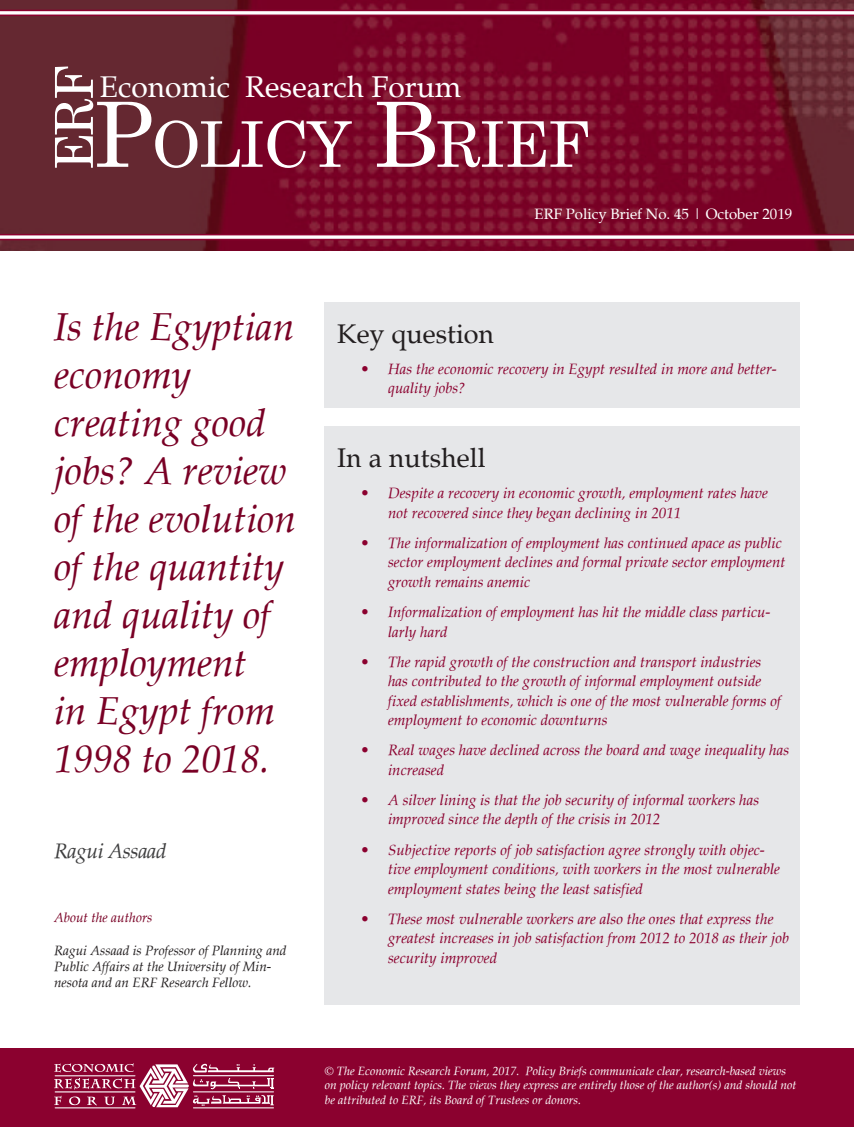
<style>
.page{position:relative;width:855px;height:1127px;background:#fff}
.page>*{position:absolute;margin:0;border:0;box-sizing:border-box;transform-origin:0 0}
.t1{font:63px "Century Schoolbook";letter-spacing:-.03em;color:#fff}
.t2{font:52.5px "Century Schoolbook";color:#fff}
.t3{font:italic 39px/48px "Palatia";color:#790025}
.t4{font:30px "Palatia";color:#fff}
.t5{font:27px "Palatia";color:#231f20}
.t6{font:italic 21px "Palatia";letter-spacing:-.02em;color:#3e3e3f}
.t7{font:italic 15px/19.5px "Palatia";color:#8b012f}
.t8{font:15px "Palatia";color:#fff}
.t9{font:italic 13.5px/16.2px "Palatia";color:#231f20}
.t10{font:italic 13.5px "Palatia";color:#790025}
.t11{font:italic 12px/14.4px "Palatia";color:#fff}
.s1{font-size:90px}
</style>
<div class="page">
<div style="left:324px;top:426px;width:476px;height:579px;background:#e6e7e9"></div>
<div style="left:324px;top:303px;width:476px;height:105px;background:#e6e7e9"></div>
<img style="left:0;top:0;width:854px;height:251px">
<div style="left:0;top:1048px;width:854px;height:79px;background:#8b012f"></div>
<svg style="left:0;top:234px;width:854px;height:6px"></svg>
<svg style="left:0;top:10px;width:854px;height:6px"></svg>
<svg style="left:54px;top:1063px;width:221px;height:45px"></svg>
<h2 class="t2" style="left:41px;top:171px;width:107px;rotate:-90deg">ERF</h2>
<h3 class="t4" style="left:100px;top:69px;width:363px">Economic Research Forum</h3>
<h1 class="t1" style="left:94px;top:105px;width:497px"><span class="s1">P</span>OLICY <span class="s1">B</span>RIEF</h1>
<p class="t8" style="left:534px;top:205px;width:259px">ERF Policy Brief No. 45 | October 2019</p>
<h3 class="t3" style="left:54px;top:302px;width:244px">Is the Egyptian economy creating good jobs? A review of the evolution of the quantity and quality of employment<br>in Egypt from<br>1998 to 2018.</h3>
<h3 class="t6" style="left:54px;top:838px;width:114px">Ragui Assaad</h3>
<p class="t10" style="left:54px;top:909px;width:100px">About the authors</p>
<p class="t9" style="left:54px;top:942px;width:234px">Ragui Assaad is Professor of Planning and<br>Public Affairs at the University of Min&shy;nesota and an ERF Research Fellow.</p>
<h3 class="t5" style="left:337px;top:318px;width:159px">Key question</h3>
<p class="t7" style="left:388px;top:360px;width:390px;line-height:18.8px;text-indent:-27px">• Has the economic recovery in Egypt resulted in more and better&shy;quality jobs?</p>
<h3 class="t5" style="left:337px;top:441px;width:150px">In a nutshell</h3>
<p class="t7" style="left:388px;top:483px;width:381px;text-indent:-27px">• Despite a recovery in economic growth, employment rates have not recovered since they began declining in 2011</p>
<p class="t7" style="left:388px;top:533px;width:399px;text-indent:-27px">• The informalization of employment has continued apace as public sector employment declines and formal private sector employment growth remains anemic</p>
<p class="t7" style="left:388px;top:602px;width:384px;text-indent:-27px">• Informalization of employment has hit the middle class particu&shy;larly hard</p>
<p class="t7" style="left:388px;top:652px;width:394px;text-indent:-27px">• The rapid growth of the construction and transport industries has contributed to the growth of informal employment outside fixed establishments, which is one of the most vulnerable forms of employment to economic downturns</p>
<p class="t7" style="left:388px;top:740px;width:402px;text-indent:-27px">• Real wages have declined across the board and wage inequality has increased</p>
<p class="t7" style="left:388px;top:790px;width:372px;text-indent:-27px">• A silver lining is that the job security of informal workers has improved since the depth of the crisis in 2012</p>
<p class="t7" style="left:388px;top:840px;width:393px;text-indent:-27px">• Subjective reports of job satisfaction agree strongly with objec&shy;tive employment conditions, with workers in the most vulnerable employment states being the least satisfied</p>
<p class="t7" style="left:388px;top:909px;width:402px;text-indent:-27px">• These most vulnerable workers are also the ones that express the greatest increases in job satisfaction from 2012 to 2018 as their job security improved</p>
<p class="t11" style="left:325px;top:1064px;width:473px">© The Economic Research Forum, 2017. Policy Briefs communicate clear, research-based views on policy relevant topics. The views they express are entirely those of the author(s) and should not be attributed to ERF, its Board of Trustees or donors.</p>
</div>
